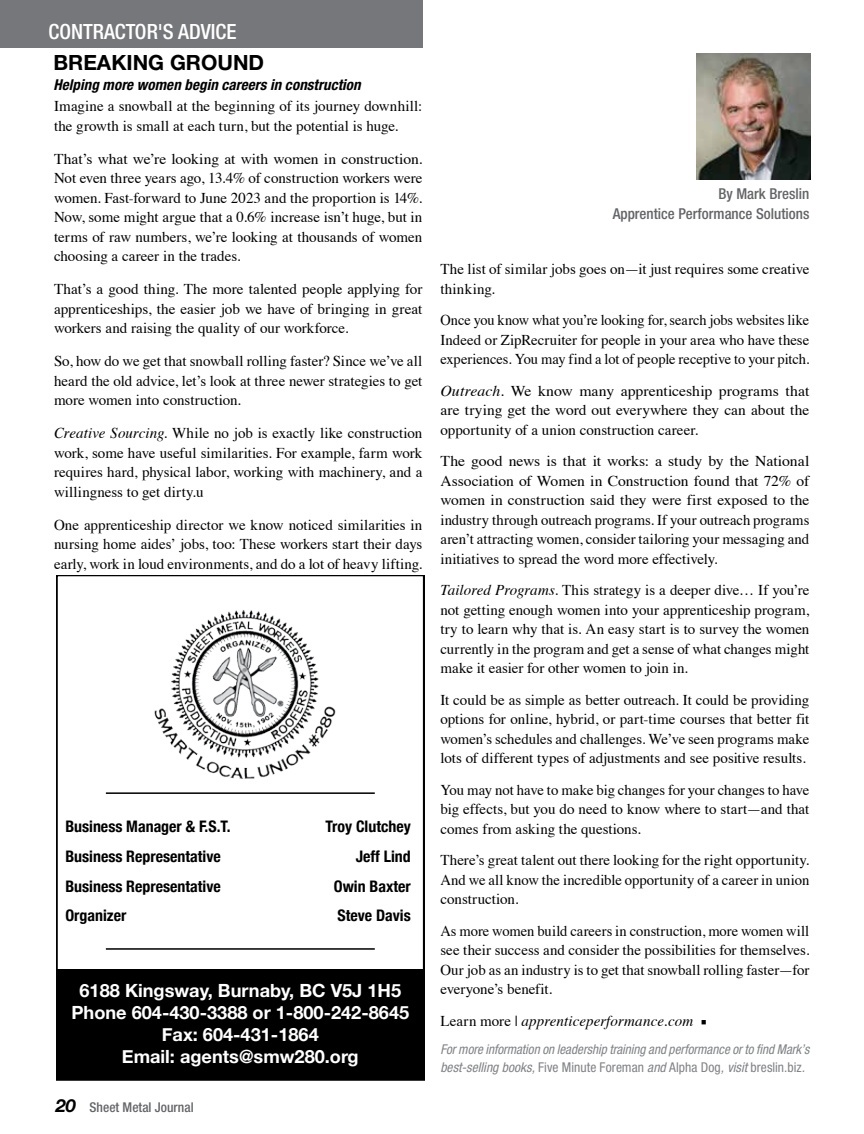
<style>
.page{position:relative;width:864px;height:1134px;background:#fff}
.page>*{position:absolute;margin:0;border:0;box-sizing:border-box;transform-origin:0 0}
.t1{font:500 condensed 21px "Helvetica Neue LT Std";color:#fff}
.t2{font:700 21px "Helvetica Neue LT Std";color:#000}
.t3{font:700 18.15px/21.8px "Helvetica Neue";color:#fff;text-align:center}
.t4{font:700 condensed 15.9px "Helvetica Neue";color:#000}
.t5{font:15px/19.5px "Times";color:#000;text-align:justify}
.t6{font:15px/19.5px "Times";color:#000;text-align:justify;scale:1.05 1}
.t7{font:15px/19.5px "Times";color:#000;text-align:justify;scale:1.04 1}
.t8{font:15px/19.5px "Times";color:#000;text-align:justify;scale:.96 1}
.t9{font:500 condensed 15px/19.5px "Helvetica Neue LT Std";color:#636466;text-align:right}
.t10{font:italic 700 condensed 15px "Helvetica Neue LT Std";letter-spacing:.01em;color:#000}
.t11{font:italic 15px "Times";letter-spacing:.005em;color:#000}
.t12{font:italic condensed 13.5px/18px "Helvetica Neue LT Std";color:#808285}
.t13{font:500 condensed 13.5px "Helvetica Neue LT Std";color:#636466}
.s1{font-style:italic}
.s2{font-weight:700;font-style:italic;font-stretch:normal;font-size:18px;color:#000}
.s3{font-style:normal}
.s4{font-family:"Minion Pro";font-style:normal}
</style>
<div class="page">
<div style="left:0;top:0;width:423px;height:48px;background:#76777a"></div>
<img style="left:697px;top:54px;width:114px;height:126px">
<svg style="left:56px;top:576px;width:368px;height:504px"></svg>
<div style="left:56px;top:969px;width:368px;height:110px;background:#000"></div>
<img style="left:145px;top:591px;width:193px;height:188px">
<hr style="left:106px;top:792px;width:269px;height:2px;background:#000">
<hr style="left:106px;top:948px;width:269px;height:2px;background:#000">
<h1 class="t1" style="left:48px;top:19px;width:190px">CONTRACTOR'S ADVICE</h1>
<h1 class="t2" style="left:53px;top:50px;width:212px">BREAKING GROUND</h1>
<p class="t10" style="left:53px;top:75px;width:309px">Helping more women begin careers in construction</p>
<p class="t5" style="left:54px;top:95px;width:370px">Imagine a snowball at the beginning of its journey downhill: the growth is small at each turn, but the potential is huge.</p>
<p class="t7" style="left:54px;top:148px;width:356px">That’s what we’re looking at with women in construction.<br>Not even three years ago, 13.4% of construction workers were women. Fast-forward to June 2023 and the proportion is 14%.<br>Now, some might argue that a 0.6% increase isn’t huge, but in terms of raw numbers, we’re looking at thousands of women choosing a career in the trades.</p>
<p class="t5" style="left:54px;top:278px;width:370px">That’s a good thing. The more talented people applying for apprenticeships, the easier job we have of bringing in great workers and raising the quality of our workforce.</p>
<p class="t5" style="left:54px;top:350px;width:370px">So, how do we get that snowball rolling faster? Since we’ve all heard the old advice, let’s look at three newer strategies to get more women into construction.</p>
<p class="t5" style="left:54px;top:422px;width:370px"><span class="s1">Creative Sourcing</span>. While no job is exactly like construction work, some have useful similarities. For example, farm work requires hard, physical labor, working with machinery, and a willingness to get dirty.u</p>
<p class="t5" style="left:54px;top:514px;width:370px">One apprenticeship director we know noticed similarities in nursing home aides’ jobs, too: These workers start their days early, work in loud environments, and do a lot of heavy lifting.</p>
<p class="t4" style="left:65px;top:813px;width:167px">Business Manager &amp; F.S.T.</p>
<p class="t4" style="left:326px;top:813px;width:87px">Troy Clutchey</p>
<p class="t4" style="left:65px;top:843px;width:157px">Business Representative</p>
<p class="t4" style="left:356px;top:843px;width:57px">Jeff Lind</p>
<p class="t4" style="left:65px;top:873px;width:157px">Business Representative</p>
<p class="t4" style="left:334px;top:873px;width:78px">Owin Baxter</p>
<p class="t4" style="left:65px;top:902px;width:62px">Organizer</p>
<p class="t4" style="left:338px;top:902px;width:75px">Steve Davis</p>
<p class="t3" style="left:71px;top:980px;width:339px">6188 Kingsway, Burnaby, BC V5J 1H5<br>Phone 604-430-3388 or 1-800-242-8645<br>Fax: 604-431-1864<br>Email: agents@smw280.org</p>
<p class="t13" style="left:56px;top:1099px;width:139px"><span class="s2">20</span> Sheet Metal Journal</p>
<p class="t9" style="left:613px;top:184px;width:198px">By Mark Breslin<br>Apprentice Performance Solutions</p>
<p class="t5" style="left:440px;top:258px;width:371px">The list of similar jobs goes on—it just requires some creative thinking.</p>
<p class="t8" style="left:440px;top:309px;width:386px">Once you know what you’re looking for, search jobs websites like Indeed or ZipRecruiter for people in your area who have these experiences. You may find a lot of people receptive to your pitch.</p>
<p class="t6" style="left:440px;top:380px;width:353px"><span class="s1">Outreach</span>. We know many apprenticeship programs that are trying get the word out everywhere they can about the opportunity of a union construction career.</p>
<p class="t6" style="left:440px;top:450px;width:353px">The good news is that it works: a study by the National Association of Women in Construction found that 72% of women in construction said they were first exposed to the industry through outreach programs. If your outreach programs aren’t attracting women, consider tailoring your messaging and initiatives to spread the word more effectively.</p>
<p class="t5" style="left:440px;top:579px;width:371px"><span class="s1">Tailored Programs</span>. This strategy is a deeper dive… If you’re not getting enough women into your apprenticeship program, try to learn why that is. An easy start is to survey the women currently in the program and get a sense of what changes might make it easier for other women to join in.</p>
<p class="t5" style="left:440px;top:689px;width:370px">It could be as simple as better outreach. It could be providing options for online, hybrid, or part-time courses that better fit women’s schedules and challenges. We’ve seen programs make lots of different types of adjustments and see positive results.</p>
<p class="t5" style="left:440px;top:779px;width:371px">You may not have to make big changes for your changes to have big effects, but you do need to know where to start—and that comes from asking the questions.</p>
<p class="t5" style="left:440px;top:849px;width:371px">There’s great talent out there looking for the right opportunity.<br>And we all know the incredible opportunity of a career in union construction.</p>
<p class="t5" style="left:440px;top:920px;width:371px">As more women build careers in construction, more women will see their success and consider the possibilities for themselves.<br>Our job as an industry is to get that snowball rolling faster—for everyone’s benefit.</p>
<p class="t11" style="left:440px;top:1007px;width:268px"><span class="s3">Learn more |</span> apprenticeperformance.com <span class="s4">■</span></p>
<p class="t12" style="left:440px;top:1041px;width:370px">For more information on leadership training and performance or to find Mark’s best-selling books, <span class="s3">Five Minute Foreman</span> and <span class="s3">Alpha Dog</span>, visit <span class="s3">breslin.biz</span>.</p>
</div>
